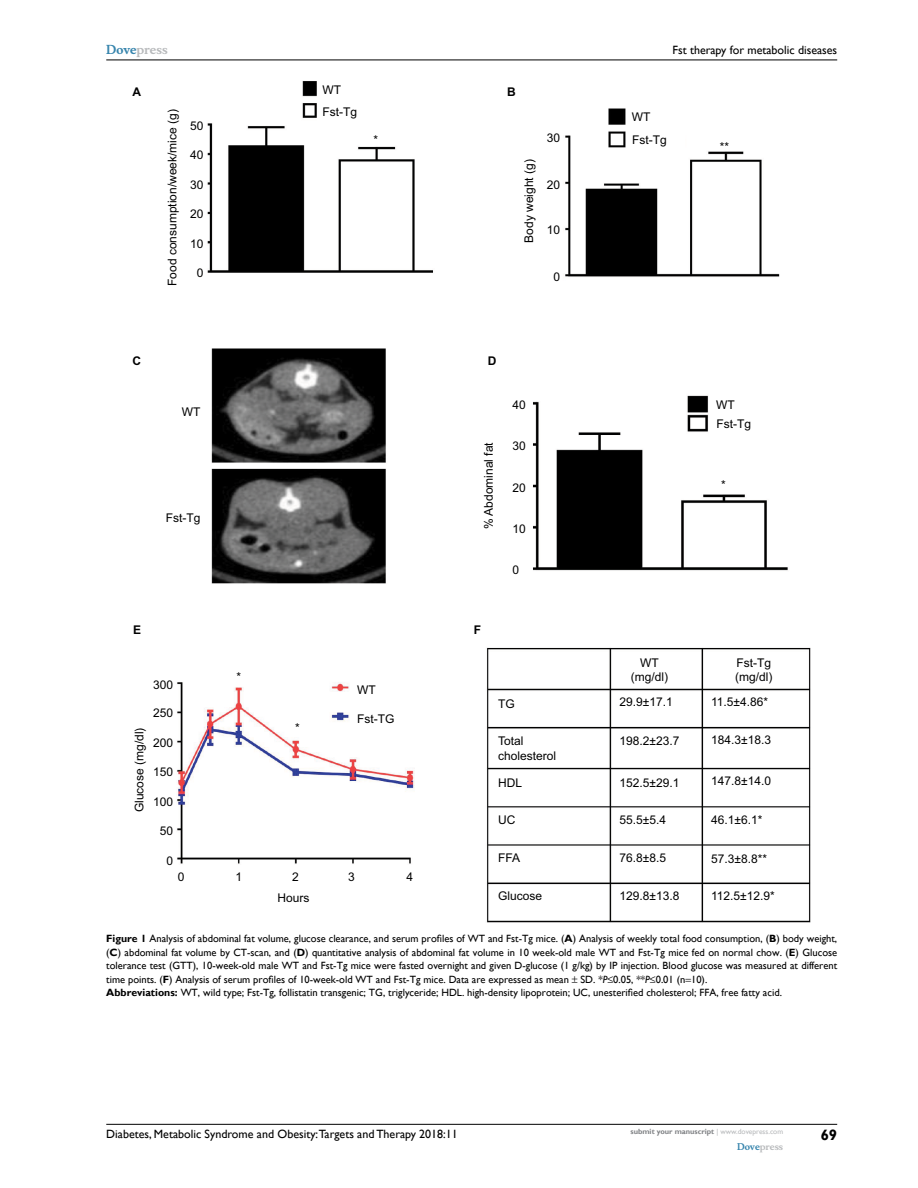
<style>
.page{position:relative;width:918px;height:1188px;background:#fff}
.page>*{position:absolute;margin:0;border:0;box-sizing:border-box;transform-origin:0 0}
.t1{font:700 15px "Gill Sans";color:#000}
.t2{font:12px/14.4px "Arial";color:#000}
.t3{font:12px "Gill Sans";color:#000}
.t4{font:700 12px "Musee";color:#b8babc}
.t5{font:700 12px "Arial";color:#000}
.t6{font:10.5px/13.5px "Gill Sans";color:#000}
.t7{font:700 9px "Musee";color:#b8babc}
.t8{font:700 7.5px "Gill Sans";color:#808285}
.s1{color:#3785ad}
.s2{font-weight:700}
.s3{font-style:italic}
.s4{font-weight:400;color:#b8babc}
</style>
<div class="page">
<hr style="left:106px;top:1124px;width:731px;height:1px;background:#000">
<hr style="left:106px;top:60px;width:731px;height:1px;background:#000">
<img style="left:177px;top:81px;width:634px;height:842px">
<p class="t4" style="left:106px;top:43px;width:63px"><span class="s1">Dove</span>press</p>
<p class="t2" style="left:322px;top:79px;width:36px;line-height:22px">WT<br>Fst-Tg</p>
<p class="t5" style="left:133px;top:84px;width:10px">A</p>
<p class="t5" style="left:507px;top:84px;width:10px">B</p>
<p class="t2" style="left:165px;top:286px;width:178px;rotate:-90deg">Food consumption/week/mice (g)</p>
<p class="t2" style="left:190px;top:118px;width:15px">50</p>
<p class="t2" style="left:547px;top:131px;width:15px">30</p>
<p class="t2" style="left:374px;top:132px;width:6px">*</p>
<p class="t2" style="left:190px;top:148px;width:15px">40</p>
<p class="t2" style="left:522px;top:243px;width:85px;rotate:-90deg">Body weight (g)</p>
<p class="t2" style="left:190px;top:177px;width:15px">30</p>
<p class="t2" style="left:547px;top:177px;width:15px">20</p>
<p class="t2" style="left:190px;top:207px;width:15px">20</p>
<p class="t2" style="left:547px;top:223px;width:15px">10</p>
<p class="t2" style="left:190px;top:236px;width:15px">10</p>
<p class="t2" style="left:197px;top:265px;width:8px">0</p>
<p class="t2" style="left:553px;top:269px;width:8px">0</p>
<p class="t5" style="left:133px;top:353px;width:10px">C</p>
<p class="t5" style="left:488px;top:353px;width:10px">D</p>
<p class="t2" style="left:182px;top:405px;width:20px">WT</p>
<p class="t2" style="left:166px;top:511px;width:36px">Fst-Tg</p>
<p class="t2" style="left:481px;top:529px;width:88px;rotate:-90deg">% Abdominal fat</p>
<p class="t2" style="left:512px;top:398px;width:15px">40</p>
<p class="t2" style="left:512px;top:439px;width:15px">30</p>
<p class="t2" style="left:512px;top:481px;width:15px">20</p>
<p class="t2" style="left:512px;top:522px;width:15px">10</p>
<p class="t2" style="left:512px;top:563px;width:8px">0</p>
<p class="t5" style="left:133px;top:622px;width:10px">E</p>
<p class="t5" style="left:474px;top:622px;width:9px">F</p>
<p class="t2" style="left:153px;top:678px;width:22px">300</p>
<p class="t2" style="left:236px;top:670px;width:6px">*</p>
<p class="t2" style="left:357px;top:683px;width:20px">WT</p>
<p class="t3" style="left:673px;top:43px;width:166px">Fst therapy for metabolic diseases</p>
<p class="t2" style="left:632px;top:105px;width:36px;line-height:23.2px">WT<br>Fst-Tg</p>
<p class="t2" style="left:720px;top:140px;width:11px">**</p>
<p class="t2" style="left:716px;top:396px;width:36px;line-height:18.8px">WT<br>Fst-Tg</p>
<p class="t2" style="left:721px;top:478px;width:6px">*</p>
<p class="t2" style="left:631px;top:655px;width:39px;text-align:center">WT (mg/dl)</p>
<p class="t2" style="left:735px;top:655px;width:39px">Fst-Tg (mg/dl)</p>
<p class="t2" style="left:153px;top:706px;width:22px">250</p>
<p class="t2" style="left:132px;top:812px;width:86px;rotate:-90deg">Glucose (mg/dl)</p>
<p class="t2" style="left:153px;top:736px;width:22px">200</p>
<p class="t2" style="left:153px;top:765px;width:22px">150</p>
<p class="t2" style="left:153px;top:794px;width:22px">100</p>
<p class="t2" style="left:160px;top:824px;width:15px">50</p>
<p class="t2" style="left:166px;top:853px;width:8px">0</p>
<p class="t2" style="left:295px;top:721px;width:6px">*</p>
<p class="t2" style="left:357px;top:711px;width:39px">Fst-TG</p>
<p class="t2" style="left:178px;top:870px;width:8px">0</p>
<p class="t2" style="left:235px;top:870px;width:8px">1</p>
<p class="t2" style="left:292px;top:870px;width:8px">2</p>
<p class="t2" style="left:348px;top:870px;width:8px">3</p>
<p class="t2" style="left:406px;top:870px;width:8px">4</p>
<p class="t2" style="left:278px;top:891px;width:34px">Hours</p>
<p class="t2" style="left:498px;top:696px;width:18px">TG</p>
<p class="t2" style="left:619px;top:695px;width:55px">29.9±17.1</p>
<p class="t2" style="left:711px;top:695px;width:59px">11.5±4.86*</p>
<p class="t2" style="left:711px;top:733px;width:61px">184.3±18.3</p>
<p class="t2" style="left:711px;top:774px;width:61px">147.8±14.0</p>
<p class="t2" style="left:711px;top:813px;width:53px">46.1±6.1*</p>
<p class="t2" style="left:711px;top:851px;width:57px">57.3±8.8**</p>
<p class="t2" style="left:711px;top:889px;width:65px">112.5±12.9*</p>
<p class="t2" style="left:619px;top:734px;width:61px">198.2±23.7</p>
<p class="t2" style="left:619px;top:775px;width:61px">152.5±29.1</p>
<p class="t2" style="left:619px;top:813px;width:48px">55.5±5.4</p>
<p class="t2" style="left:619px;top:850px;width:48px">76.8±8.5</p>
<p class="t2" style="left:619px;top:888px;width:61px">129.8±13.8</p>
<p class="t2" style="left:498px;top:734px;width:60px">Total cholesterol</p>
<p class="t2" style="left:498px;top:775px;width:25px">HDL</p>
<p class="t2" style="left:498px;top:813px;width:19px">UC</p>
<p class="t2" style="left:498px;top:850px;width:24px">FFA</p>
<p class="t2" style="left:498px;top:888px;width:46px">Glucose</p>
<p class="t6" style="left:106px;top:932px;width:732px"><span class="s2">Figure 1</span> Analysis of abdominal fat volume, glucose clearance, and serum profiles of WT and Fst-Tg mice. (<span class="s2">A</span>) Analysis of weekly total food consumption, (<span class="s2">B</span>) body weight, (<span class="s2">C</span>) abdominal fat volume by CT-scan, and (<span class="s2">D</span>) quantitative analysis of abdominal fat volume in 10 week-old male WT and Fst-Tg mice fed on normal chow. (<span class="s2">E</span>) Glucose tolerance test (GTT), 10-week-old male WT and Fst-Tg mice were fasted overnight and given D-glucose (1 g/kg) by IP injection. Blood glucose was measured at different time points. (<span class="s2">F</span>) Analysis of serum profiles of 10-week-old WT and Fst-Tg mice. Data are expressed as mean SD. *<span class="s3">P</span>≤0.05, **<span class="s3">P</span>≤0.01 (n 10).<br><span class="s2">Abbreviations:</span> WT, wild type; Fst-Tg, follistatin transgenic; TG, triglyceride; HDL. high-density lipoprotein; UC, unesterified cholesterol; FFA, free fatty acid.</p>
<p class="t3" style="left:106px;top:1127px;width:353px">Diabetes, Metabolic Syndrome and Obesity:Targets and Therapy 2018:11</p>
<p class="t8" style="left:631px;top:1127px;width:154px">submit your manuscript <span class="s4">| www.dovepress.com</span></p>
<p class="t7" style="left:737px;top:1141px;width:48px"><span class="s1">Dove</span>press</p>
<h1 class="t1" style="left:821px;top:1126px;width:18px">69</h1>
</div>
